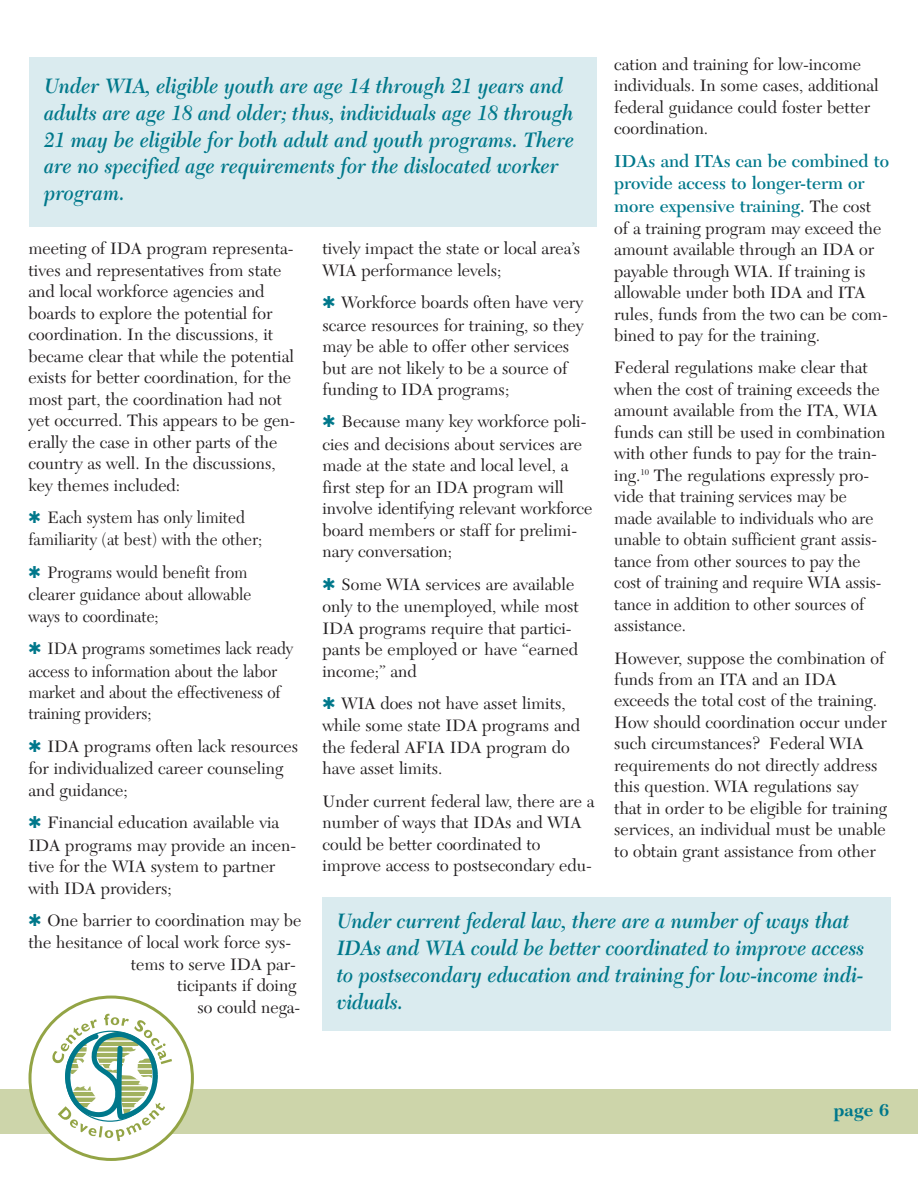
<style>
.page{position:relative;width:918px;height:1188px;background:#fff}
.page>*{position:absolute;margin:0;border:0;box-sizing:border-box;transform-origin:0 0}
.t1{font:italic 600 21.75px/26.8px "New Caledonia";letter-spacing:-.01em;color:#00788b;scale:.95 1}
.t2{font:600 18px/22.4px "New Caledonia";color:#00788b}
.t3{font:700 18px "New Caledonia";color:#00788b}
.t4{font:17.25px/21.5px "New Caledonia";color:#231f20}
.t5{font:17.25px/21.9px "New Caledonia";color:#231f20;scale:.95 1}
.s1{font-weight:400;font-size:17.25px;color:#231f20}
.s2{color:#00788b}
</style>
<div class="page">
<div style="left:0;top:1089px;width:918px;height:45px;background:#cdd5aa"></div>
<svg style="left:28px;top:996px;width:166px;height:165px"></svg>
<div style="left:29px;top:57px;width:568px;height:170px;background:#daebef"></div>
<div style="left:322px;top:897px;width:569px;height:134px;background:#daebef"></div>
<p class="t4" style="left:614px;top:55px;width:266px">cation and training for low-income individuals. In some cases, additional federal guidance could foster better coordination.</p>
<p class="t2" style="left:614px;top:152px;width:276px">IDAs and ITAs can be combined to provide access to longer-term or more expensive training. <span class="s1">The cost</span></p>
<p class="t4" style="left:614px;top:219px;width:275px">of a training program may exceed the amount available through an IDA or payable through WIA. If training is allowable under both IDA and ITA rules, funds from the two can be com&shy;bined to pay for the training.</p>
<p class="t4" style="left:614px;top:359px;width:273px">Federal regulations make clear that when the cost of training exceeds the amount available from the ITA, WIA funds can still be used in combination with other funds to pay for the train&shy;ing.<sup>10</sup> The regulations expressly pro&shy;vide that training services may be made available to individuals who are unable to obtain sufficient grant assis&shy;tance from other sources to pay the cost of training and require WIA assis&shy;tance in addition to other sources of assistance.</p>
<p class="t4" style="left:614px;top:649px;width:274px">However, suppose the combination of funds from an ITA and an IDA exceeds the total cost of the training.<br>How should coordination occur under such circumstances? Federal WIA requirements do not directly address this question. WIA regulations say that in order to be eligible for training services, an individual must be unable to obtain grant assistance from other</p>
<p class="t1" style="left:44px;top:74px;width:560px">Under WIA, eligible youth are age 14 through 21 years and adults are age 18 and older; thus, individuals age 18 through 21 may be eligible for both adult and youth programs. There are no specified age requirements for the dislocated worker program.</p>
<p class="t4" style="left:322px;top:240px;width:259px">tively impact the state or local area’s<br>WIA performance levels;</p>
<p class="t4" style="left:322px;top:293px;width:263px"><span class="s2">✱</span> Workforce boards often have very scarce resources for training, so they may be able to offer other services but are not likely to be a source of funding to IDA programs;</p>
<p class="t4" style="left:322px;top:413px;width:271px"><span class="s2">✱</span> Because many key workforce poli&shy;cies and decisions about services are made at the state and local level, a first step for an IDA program will involve identifying relevant workforce board members or staff for prelimi&shy;nary conversation;</p>
<p class="t4" style="left:322px;top:575px;width:258px"><span class="s2">✱</span> Some WIA services are available only to the unemployed, while most<br>IDA programs require that partici&shy;pants be employed or have “earned income;” and</p>
<p class="t4" style="left:322px;top:694px;width:259px;line-height:21.9px"><span class="s2">✱</span> WIA does not have asset limits, while some state IDA programs and the federal AFIA IDA program do have asset limits.</p>
<p class="t4" style="left:323px;top:792px;width:273px">Under current federal law, there are a number of ways that IDAs and WIA could be better coordinated to improve access to postsecondary edu-</p>
<p class="t4" style="left:28px;top:240px;width:268px">meeting of IDA program representa&shy;tives and representatives from state and local workforce agencies and boards to explore the potential for coordination. In the discussions, it became clear that while the potential exists for better coordination, for the most part, the coordination had not yet occurred. This appears to be gen&shy;erally the case in other parts of the country as well. In the discussions, key themes included:</p>
<p class="t5" style="left:28px;top:508px;width:248px;line-height:22.5px"><span class="s2">✱</span> Each system has only limited familiarity (at best) with the other;</p>
<p class="t5" style="left:28px;top:563px;width:236px"><span class="s2">✱</span> Programs would benefit from clearer guidance about allowable ways to coordinate;</p>
<p class="t5" style="left:28px;top:639px;width:280px"><span class="s2">✱</span> IDA programs sometimes lack ready access to information about the labor market and about the effectiveness of training providers;</p>
<p class="t4" style="left:28px;top:737px;width:271px;line-height:22px"><span class="s2">✱</span> IDA programs often lack resources for individualized career counseling and guidance;</p>
<p class="t4" style="left:28px;top:813px;width:269px;line-height:21.9px"><span class="s2">✱</span> Financial education available via<br>IDA programs may provide an incen&shy;tive for the WIA system to partner with IDA providers;</p>
<p class="t4" style="left:28px;top:911px;width:274px"><span class="s2">✱</span> One barrier to coordination may be</p>
<p class="t4" style="left:29px;top:934px;width:264px">the hesitance of local work force sys-</p>
<p class="t4" style="left:131px;top:955px;width:167px">tems to serve IDA par-</p>
<p class="t4" style="left:177px;top:977px;width:121px">ticipants if doing</p>
<p class="t4" style="left:197px;top:998px;width:105px">so could nega-</p>
<p class="t1" style="left:337px;top:910px;width:557px">Under current federal law, there are a number of ways that IDAs and WIA could be better coordinated to improve access to postsecondary education and training for low-income indi&shy;viduals.</p>
<p class="t3" style="left:834px;top:1102px;width:57px">page 6</p>
</div>
